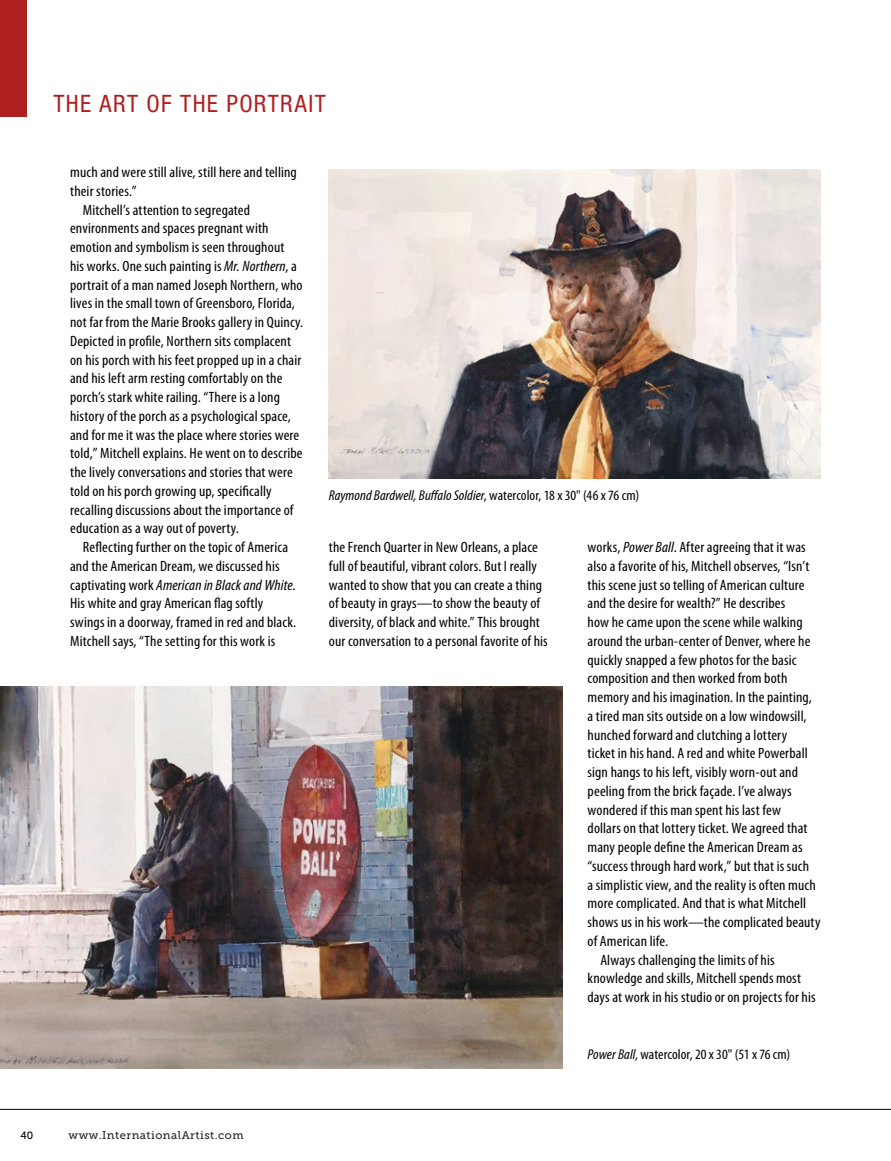
<style>
.page{position:relative;width:891px;height:1161px;background:#fff}
.page>*{position:absolute;margin:0;border:0;box-sizing:border-box;transform-origin:0 0}
.t1{font:condensed 24px "Helvetica Neue";letter-spacing:.055em;color:#b01f20}
.t2{font:condensed 15px/18.8px "Myriad Pro";letter-spacing:.01em;color:#000;scale:1.05 1}
.t3{font:italic condensed 15px "Myriad Pro";letter-spacing:.005em;color:#000;scale:1.05 1}
.t4{font:italic condensed 14.2px "Myriad Pro";letter-spacing:.005em;color:#000;scale:1.05 1}
.t5{font:condensed 14.2px "Myriad Pro";letter-spacing:.005em;color:#000;scale:1.05 1}
.t6{font:11.2px "Museo Slab 500";letter-spacing:.045em;color:#272727}
.t7{font:10.4px "Museo Slab 500";color:#000}
.s1{font-style:italic}
.s2{font-style:normal}
</style>
<div class="page">
<hr style="left:0;top:1109px;width:891px;height:1px;background:#000">
<div style="left:0;top:0;width:27px;height:117px;background:#b01f20"></div>
<img style="left:329px;top:169px;width:492px;height:310px">
<img style="left:0;top:686px;width:562px;height:382px">
<h1 class="t1" style="left:53px;top:90px;width:274px">THE ART OF THE PORTRAIT</h1>
<p class="t2" style="left:70px;top:163px;width:217px">much and were still alive, still here and telling</p>
<p class="t2" style="left:70px;top:182px;width:65px">their stories.”</p>
<p class="t2" style="left:83px;top:201px;width:161px">Mitchell’s attention to segregated</p>
<p class="t2" style="left:70px;top:219px;width:191px">environments and spaces pregnant with</p>
<p class="t2" style="left:70px;top:238px;width:206px">emotion and symbolism is seen throughout</p>
<p class="t2" style="left:70px;top:257px;width:217px">his works. One such painting is <span class="s1">Mr. Northern</span>, a</p>
<p class="t2" style="left:70px;top:276px;width:223px">portrait of a man named Joseph Northern, who</p>
<p class="t2" style="left:70px;top:294px;width:216px">lives in the small town of Greensboro, Florida,</p>
<p class="t2" style="left:70px;top:313px;width:224px">not far from the Marie Brooks gallery in Quincy.</p>
<p class="t2" style="left:70px;top:332px;width:212px">Depicted in profile, Northern sits complacent</p>
<p class="t2" style="left:70px;top:351px;width:222px">on his porch with his feet propped up in a chair</p>
<p class="t2" style="left:70px;top:369px;width:204px">and his left arm resting comfortably on the</p>
<p class="t2" style="left:70px;top:388px;width:201px">porch’s stark white railing. “There is a long</p>
<p class="t2" style="left:70px;top:407px;width:212px">history of the porch as a psychological space,</p>
<p class="t2" style="left:70px;top:426px;width:220px">and for me it was the place where stories were</p>
<p class="t2" style="left:70px;top:444px;width:223px">told,” Mitchell explains. He went on to describe</p>
<p class="t2" style="left:70px;top:463px;width:214px">the lively conversations and stories that were</p>
<p class="t2" style="left:70px;top:482px;width:193px">told on his porch growing up, specifically</p>
<p class="t2" style="left:70px;top:501px;width:214px">recalling discussions about the importance of</p>
<p class="t2" style="left:70px;top:519px;width:162px">education as a way out of poverty.</p>
<p class="t2" style="left:83px;top:538px;width:197px">Reflecting further on the topic of America</p>
<p class="t2" style="left:70px;top:557px;width:201px">and the American Dream, we discussed his</p>
<p class="t3" style="left:70px;top:577px;width:216px"><span class="s2">captivating work</span> American in Black and White<span class="s2">.</span></p>
<p class="t2" style="left:70px;top:594px;width:186px">His white and gray American flag softly</p>
<p class="t2" style="left:70px;top:613px;width:217px">swings in a doorway, framed in red and black.</p>
<p class="t2" style="left:70px;top:632px;width:197px">Mitchell says, “The setting for this work is</p>
<p class="t4" style="left:329px;top:487px;width:297px">Raymond Bardwell, Buffalo Soldier<span class="s2">, watercolor, 18 x 30" (46 x 76 cm)</span></p>
<p class="t2" style="left:329px;top:538px;width:210px">the French Quarter in New Orleans, a place full of beautiful, vibrant colors. But I really wanted to show that you can create a thing of beauty in grays—to show the beauty of diversity, of black and white.” This brought our conversation to a personal favorite of his</p>
<p class="t2" style="left:588px;top:538px;width:209px">works, <span class="s1">Power Ball</span>. After agreeing that it was</p>
<p class="t2" style="left:588px;top:557px;width:213px">also a favorite of his, Mitchell observes, “Isn’t</p>
<p class="t2" style="left:588px;top:576px;width:208px">this scene just so telling of American culture</p>
<p class="t2" style="left:588px;top:594px;width:190px">and the desire for wealth?” He describes</p>
<p class="t2" style="left:588px;top:613px;width:206px">how he came upon the scene while walking</p>
<p class="t2" style="left:588px;top:632px;width:214px">around the urban-center of Denver, where he</p>
<p class="t2" style="left:588px;top:651px;width:200px">quickly snapped a few photos for the basic</p>
<p class="t2" style="left:588px;top:669px;width:192px">composition and then worked from both</p>
<p class="t2" style="left:588px;top:688px;width:215px">memory and his imagination. In the painting,</p>
<p class="t2" style="left:588px;top:707px;width:210px">a tired man sits outside on a low windowsill,</p>
<p class="t2" style="left:588px;top:726px;width:192px">hunched forward and clutching a lottery</p>
<p class="t2" style="left:588px;top:744px;width:211px">ticket in his hand. A red and white Powerball</p>
<p class="t2" style="left:588px;top:763px;width:202px">sign hangs to his left, visibly worn-out and</p>
<p class="t2" style="left:588px;top:782px;width:196px">peeling from the brick façade. I’ve always</p>
<p class="t2" style="left:588px;top:801px;width:186px">wondered if this man spent his last few</p>
<p class="t2" style="left:588px;top:819px;width:211px">dollars on that lottery ticket. We agreed that</p>
<p class="t2" style="left:588px;top:838px;width:206px">many people define the American Dream as</p>
<p class="t2" style="left:588px;top:857px;width:213px">“success through hard work,” but that is such</p>
<p class="t2" style="left:588px;top:876px;width:219px">a simplistic view, and the reality is often much</p>
<p class="t2" style="left:588px;top:894px;width:210px">more complicated. And that is what Mitchell</p>
<p class="t2" style="left:588px;top:913px;width:223px">shows us in his work—the complicated beauty</p>
<p class="t2" style="left:588px;top:932px;width:78px">of American life.</p>
<p class="t2" style="left:600px;top:951px;width:168px">Always challenging the limits of his</p>
<p class="t2" style="left:588px;top:969px;width:205px">knowledge and skills, Mitchell spends most</p>
<p class="t2" style="left:588px;top:988px;width:219px">days at work in his studio or on projects for his</p>
<p class="t5" style="left:588px;top:1047px;width:195px"><span class="s1">Power Ball</span>, watercolor, 20 x 30" (51 x 76 cm)</p>
<p class="t7" style="left:21px;top:1130px;width:14px">40</p>
<p class="t6" style="left:69px;top:1129px;width:177px">www.InternationalArtist.com</p>
</div>
